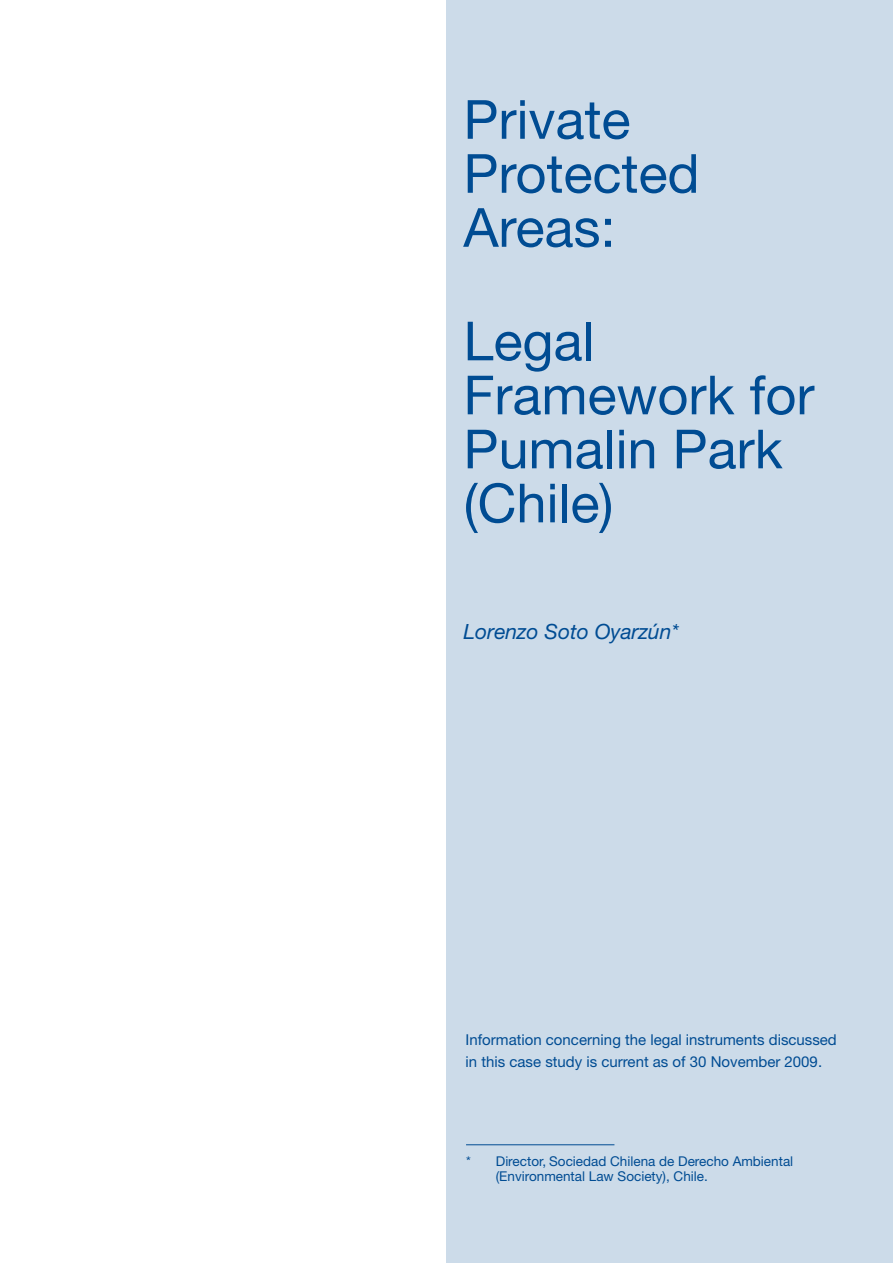
<style>
.page{position:relative;width:893px;height:1263px;background:#fff}
.page>*{position:absolute;margin:0;border:0;box-sizing:border-box;transform-origin:0 0}
.t1{font:54px/54px "Helvetica Neue";color:#004c93}
.t2{font:italic 21px "Helvetica Neue";color:#004c93}
.t3{font:15px/22.5px "Helvetica Neue";color:#004c93}
.t4{font:13.5px/15px "Helvetica Neue";color:#004c93}
</style>
<div class="page">
<div style="left:446px;top:0;width:447px;height:1263px;background:#ccdbe9"></div>
<hr style="left:466px;top:1144px;width:148px;height:1px;background:#004c93">
<h1 class="t1" style="left:463px;top:92px;width:238px">Private<br>Protected<br>Areas:</h1>
<h1 class="t1" style="left:463px;top:313px;width:352px">Legal<br>Framework for<br>Pumalin Park (Chile)</h1>
<h2 class="t2" style="left:463px;top:618px;width:217px">Lorenzo Soto Oyarzún*</h2>
<p class="t3" style="left:466px;top:1028px;width:373px">Information concerning the legal instruments discussed in this case study is current as of 30 November 2009.</p>
<p class="t4" style="left:496px;top:1154px;width:299px;text-indent:-30px">* Director, Sociedad Chilena de Derecho Ambiental (Environmental Law Society), Chile.</p>
</div>
